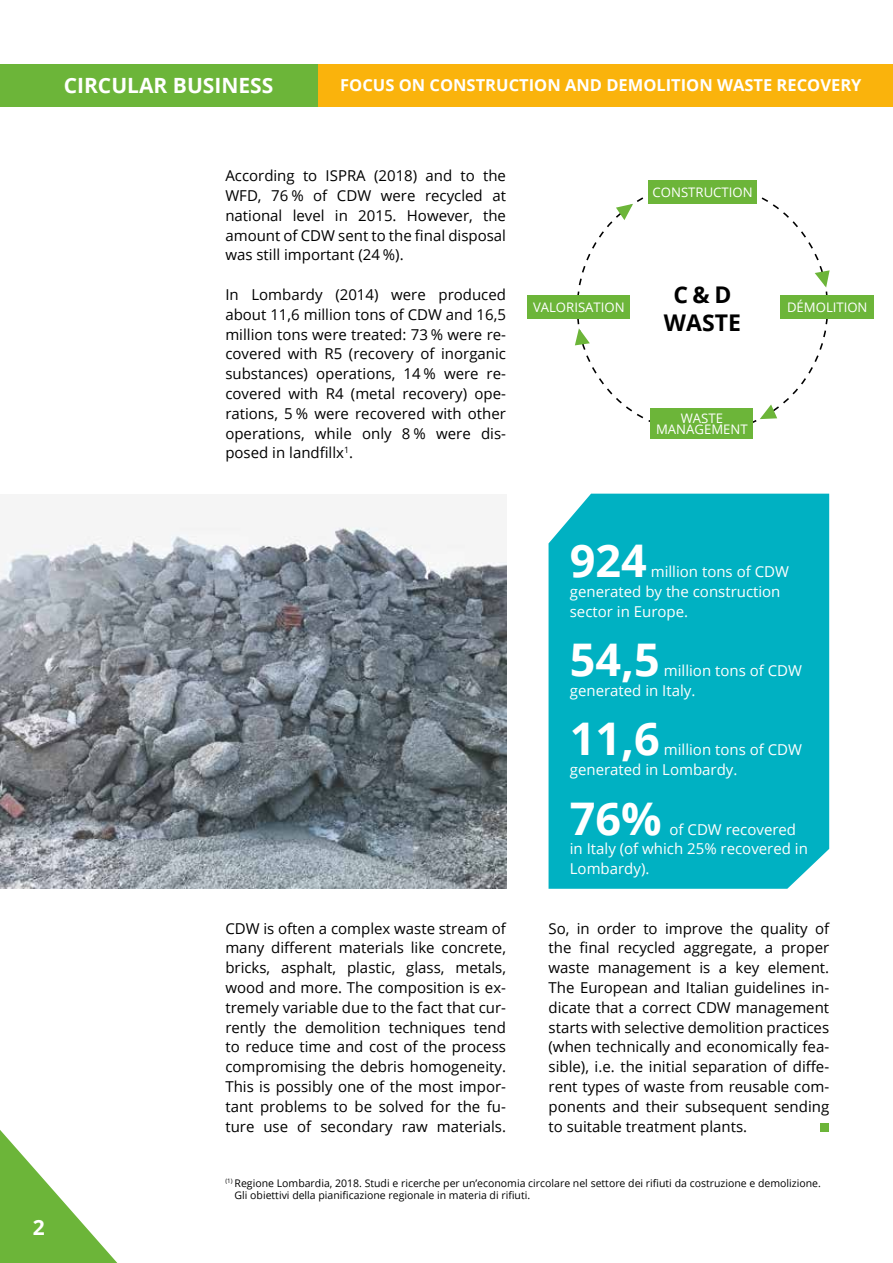
<style>
.page{position:relative;width:893px;height:1263px;background:#fff}
.page>*{position:absolute;margin:0;border:0;box-sizing:border-box;transform-origin:0 0}
.t1{font:700 45px "Open Sans";color:#fff}
.t2{font:700 22.95px/27.6px "Open Sans";color:#000;text-align:center}
.t3{font:700 21px "Open Sans";color:#fff}
.t4{font:700 16.5px "Open Sans";color:#fff}
.t5{font:15px/19.8px "Open Sans";color:#000;text-align:justify}
.t6{font:15px/19.8px "Open Sans";color:#fff}
.t7{font:13.2px/11.6px "Open Sans";color:#fff;text-align:center}
.t8{font:10.5px/12.6px "Open Sans";color:#000}
</style>
<div class="page">
<div style="left:0;top:64px;width:319px;height:42px;background:#6cb539"></div>
<div style="left:319px;top:64px;width:574px;height:42px;background:#fab30c"></div>
<div style="left:821px;top:1123px;width:8px;height:9px;background:#6cb539"></div>
<div style="left:549px;top:494px;width:280px;height:395px;background:#00b1c2"></div>
<svg style="left:0;top:1130px;width:117px;height:133px"></svg>
<hr style="left:892px;top:0;width:1px;height:374px;background:#dadada">
<img style="left:0;top:526px;width:506px;height:363px">
<div style="left:648px;top:181px;width:109px;height:23px;background:#6cb539"></div>
<div style="left:781px;top:295px;width:93px;height:23px;background:#6cb539"></div>
<div style="left:528px;top:295px;width:102px;height:23px;background:#6cb539"></div>
<div style="left:651px;top:408px;width:102px;height:31px;background:#6cb539"></div>
<svg style="left:761px;top:197px;width:69px;height:103px"></svg>
<svg style="left:753px;top:313px;width:76px;height:110px"></svg>
<svg style="left:575px;top:318px;width:76px;height:116px"></svg>
<svg style="left:577px;top:197px;width:67px;height:98px"></svg>
<h3 class="t3" style="left:64px;top:71px;width:211px">CIRCULAR BUSINESS</h3>
<p class="t4" style="left:340px;top:74px;width:523px">FOCUS ON CONSTRUCTION AND DEMOLITION WASTE RECOVERY</p>
<p class="t5" style="left:225px;top:165px;width:282px">According to ISPRA (2018) and to the WFD, 76 % of CDW were recycled at national level in 2015. However, the amount of CDW sent to the final disposal was still important (24 %).</p>
<p class="t5" style="left:225px;top:284px;width:282px">In Lombardy (2014) were produced about 11,6 million tons of CDW and 16,5 million tons were treated: 73 % were re&shy;covered with R5 (recovery of inorganic substances) operations, 14 % were re&shy;covered with R4 (metal recovery) ope&shy;rations, 5 % were recovered with other operations, while only 8 % were dis&shy;posed in landfillx<sup>1</sup>.</p>
<p class="t7" style="left:653px;top:186px;width:101px">CONSTRUCTION</p>
<h2 class="t2" style="left:664px;top:280px;width:78px">C &amp; D<br>WASTE</h2>
<p class="t7" style="left:533px;top:301px;width:93px">VALORISATION</p>
<p class="t7" style="left:787px;top:301px;width:82px">DÉMOLITION</p>
<p class="t7" style="left:656px;top:412px;width:93px">WASTE<br>MANAGEMENT</p>
<h3 class="t3" style="left:33px;top:1212px;width:13px">2</h3>
<p class="t5" style="left:225px;top:918px;width:282px">CDW is often a complex waste stream of many different materials like concrete, bricks, asphalt, plastic, glass, metals, wood and more. The composition is ex&shy;tremely variable due to the fact that cur&shy;rently the demolition techniques tend to reduce time and cost of the process compromising the debris homogeneity.<br>This is possibly one of the most impor&shy;tant problems to be solved for the fu&shy;ture use of secondary raw materials.</p>
<h1 class="t1" style="left:570px;top:529px;width:79px">924</h1>
<p class="t6" style="left:570px;top:561px;width:221px;text-indent:81px">million tons of CDW generated by the construction sector in Europe.</p>
<h1 class="t1" style="left:570px;top:628px;width:92px">54,5</h1>
<p class="t6" style="left:570px;top:660px;width:234px;text-indent:94px">million tons of CDW generated in Italy.</p>
<h1 class="t1" style="left:570px;top:707px;width:92px">11,6</h1>
<p class="t6" style="left:570px;top:740px;width:234px;text-indent:94px">million tons of CDW generated in Lombardy.</p>
<h1 class="t1" style="left:570px;top:786px;width:93px">76%</h1>
<p class="t6" style="left:570px;top:819px;width:240px;text-indent:100px">of CDW recovered in Italy (of which 25% recovered in<br>Lombardy).</p>
<p class="t5" style="left:549px;top:918px;width:282px">So, in order to improve the quality of the final recycled aggregate, a proper waste management is a key element.<br>The European and Italian guidelines in&shy;dicate that a correct CDW management starts with selective demolition practices (when technically and economically fea&shy;sible), i.e. the initial separation of diffe&shy;rent types of waste from reusable com&shy;ponents and their subsequent sending to suitable treatment plants.</p>
<p class="t8" style="left:235px;top:1176px;width:588px;text-indent:-9px"><sup>(1)</sup> Regione Lombardia, 2018. Studi e ricerche per un’economia circolare nel settore dei rifiuti da costruzione e demolizione.<br>Gli obiettivi della pianificazione regionale in materia di rifiuti.</p>
</div>
